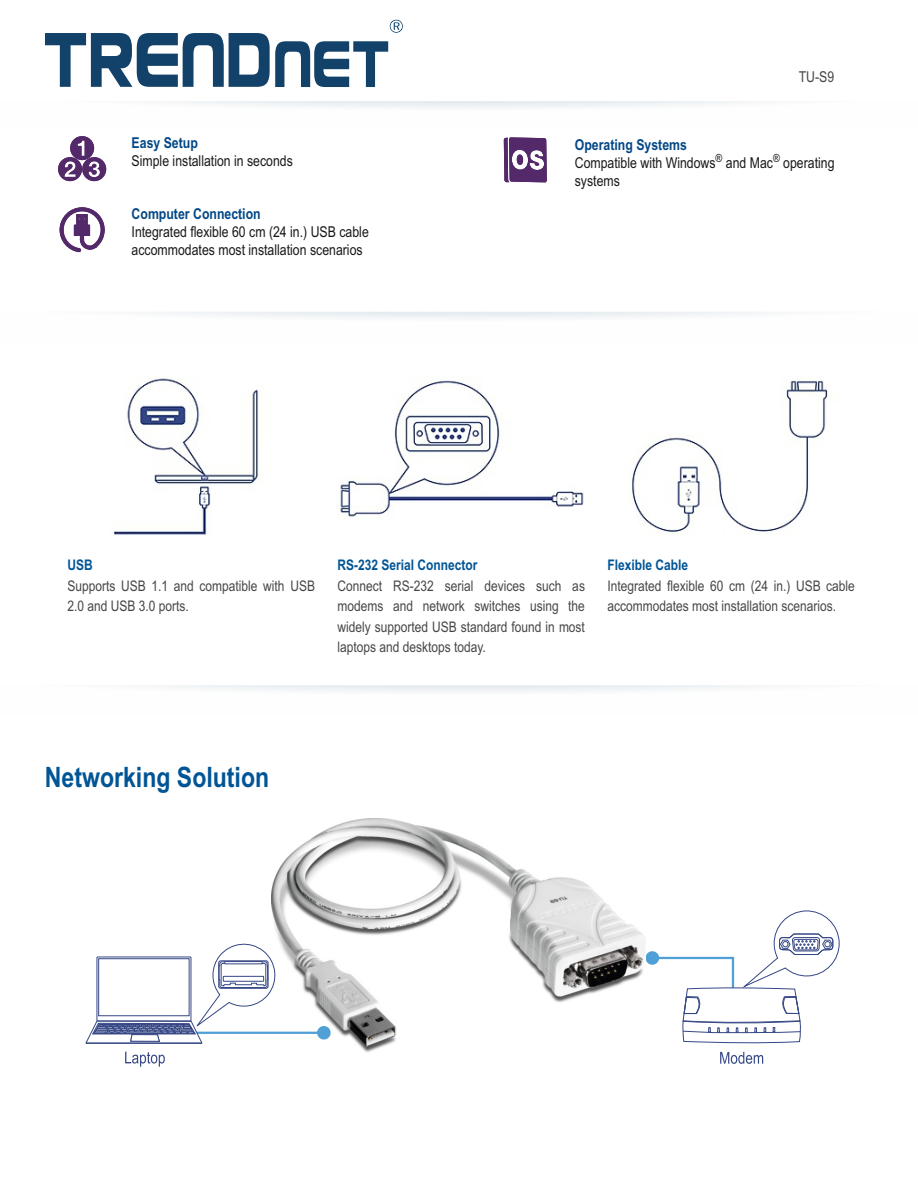
<style>
.page{position:relative;width:918px;height:1188px;background:#fff}
.page>*{position:absolute;margin:0;border:0;box-sizing:border-box;transform-origin:0 0}
.t1{font:700 28.2px "Arial Narrow";color:#005596}
.t2{font:15px/18px "Arial Narrow";color:#181818}
.t3{font:700 15px "Arial Narrow";color:#034886}
.t4{font:15px "Arial Narrow";color:#464646}
.t5{font:14.7px/20.4px "Arial Narrow";color:#464646}
.t6{font:700 14.7px "Arial Narrow";color:#005596}
.s1{font-weight:700;color:#034886}
</style>
<div class="page">
<img style="left:114px;top:378px;width:147px;height:157px">
<img style="left:340px;top:380px;width:244px;height:137px">
<img style="left:632px;top:380px;width:198px;height:152px">
<svg style="left:140px;top:685px;width:641px;height:7px"></svg>
<svg style="left:720px;top:1052px;width:43px;height:12px"></svg>
<img style="left:272px;top:818px;width:373px;height:234px">
<svg style="left:646px;top:910px;width:194px;height:134px"></svg>
<svg style="left:85px;top:884px;width:246px;height:183px"></svg>
<svg style="left:45px;top:20px;width:358px;height:67px"></svg>
<svg style="left:158px;top:101px;width:606px;height:7px"></svg>
<svg style="left:142px;top:312px;width:637px;height:7px"></svg>
<svg style="left:58px;top:136px;width:48px;height:45px"></svg>
<svg style="left:59px;top:207px;width:46px;height:46px"></svg>
<svg style="left:504px;top:137px;width:43px;height:45px"></svg>
<p class="t3" style="left:132px;top:137px;width:68px">Easy Setup</p>
<p class="t2" style="left:132px;top:153px;width:163px">Simple installation in seconds</p>
<p class="t3" style="left:132px;top:208px;width:131px">Computer Connection</p>
<p class="t2" style="left:132px;top:224px;width:239px">Integrated flexible 60 cm (24 in.) USB cable accommodates most installation scenarios</p>
<p class="t4" style="left:799px;top:71px;width:37px">TU-S9</p>
<p class="t2" style="left:575px;top:137px;width:261px"><span class="s1">Operating Systems<br></span>Compatible with Windows<sup>®</sup> and Mac<sup>®</sup> operating systems</p>
<p class="t6" style="left:68px;top:560px;width:27px">USB</p>
<p class="t5" style="left:68px;top:577px;width:249px">Supports USB 1.1 and compatible with USB<br>2.0 and USB 3.0 ports.</p>
<p class="t6" style="left:338px;top:560px;width:141px">RS-232 Serial Connector</p>
<p class="t5" style="left:338px;top:577px;width:249px;text-align:justify">Connect RS-232 serial devices such as modems and network switches using the widely supported USB standard found in most laptops and desktops today.</p>
<p class="t6" style="left:608px;top:560px;width:82px">Flexible Cable</p>
<p class="t5" style="left:608px;top:577px;width:249px">Integrated flexible 60 cm (24 in.) USB cable accommodates most installation scenarios.</p>
<h1 class="t1" style="left:45px;top:766px;width:226px">Networking Solution</h1>
</div>
